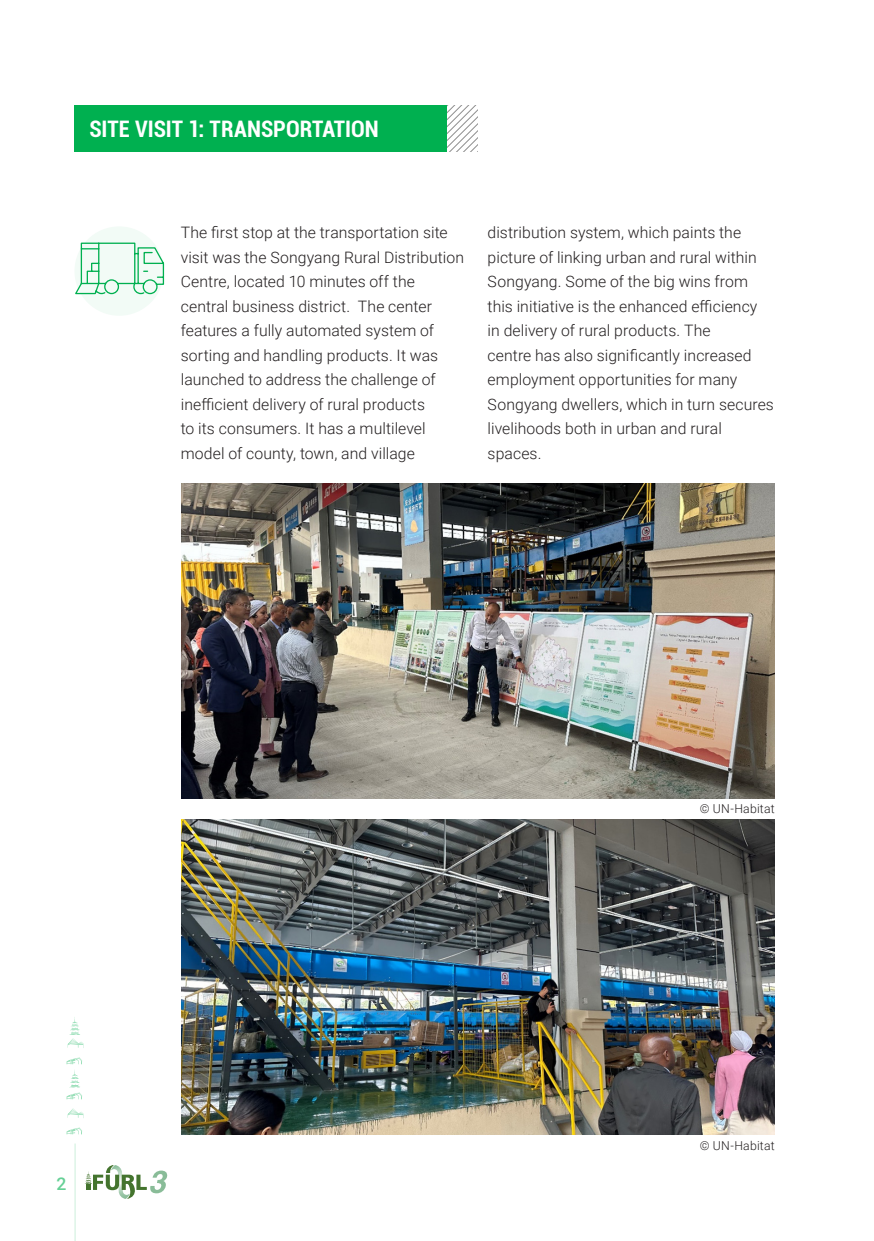
<style>
.page{position:relative;width:874px;height:1241px;background:#fff}
.page>*{position:absolute;margin:0;border:0;box-sizing:border-box;transform-origin:0 0}
.Heading_1{font:700 condensed 22.75px "Roboto";color:#fff}
.t1{font:500 17.5px "Roboto";color:#66d096}
.t2{font:300 15.75px/24.5px "Roboto";letter-spacing:.005em;color:#231f20}
.t3{font:300 12.25px "Roboto";letter-spacing:.015em;color:#231f20}
</style>
<div class="page">
<hr style="left:74px;top:1143px;width:2px;height:97px;background:#00b050">
<svg style="left:66px;top:1127px;width:16px;height:7px"></svg>
<svg style="left:66px;top:1057px;width:16px;height:42px"></svg>
<svg style="left:67px;top:1108px;width:17px;height:10px"></svg>
<svg style="left:67px;top:1017px;width:17px;height:31px"></svg>
<svg style="left:85px;top:1165px;width:83px;height:33px"></svg>
<div style="left:74px;top:226px;width:90px;height:90px;background:#f2fbf6;border-radius:50%"></div>
<svg style="left:446px;top:106px;width:31px;height:45px"></svg>
<div style="left:74px;top:105px;width:372px;height:47px;background:#00b050"></div>
<img style="left:181px;top:483px;width:593px;height:315px">
<img style="left:181px;top:819px;width:593px;height:315px">
<svg style="left:74px;top:242px;width:91px;height:53px"></svg>
<p class="Heading_1" style="left:89px;top:113px;width:291px">SITE VISIT 1: TRANSPORTATION</p>
<p class="t2" style="left:181px;top:220px;width:285px">The first stop at the transportation site visit was the Songyang Rural Distribution Centre, located 10 minutes off the central business district. The center features a fully automated system of sorting and handling products. It was launched to address the challenge of inefficient delivery of rural products<br>to its consumers. It has a multilevel model of county, town, and village</p>
<p class="t2" style="left:487px;top:220px;width:287px">distribution system, which paints the picture of linking urban and rural within Songyang. Some of the big wins from this initiative is the enhanced efficiency<br>in delivery of rural products. The<br>centre has also significantly increased employment opportunities for many Songyang dwellers, which in turn secures livelihoods both in urban and rural spaces.</p>
<p class="t1" style="left:56px;top:1171px;width:11px">2</p>
<p class="t3" style="left:699px;top:800px;width:76px">© UN-Habitat</p>
<p class="t3" style="left:699px;top:1137px;width:76px">© UN-Habitat</p>
</div>
